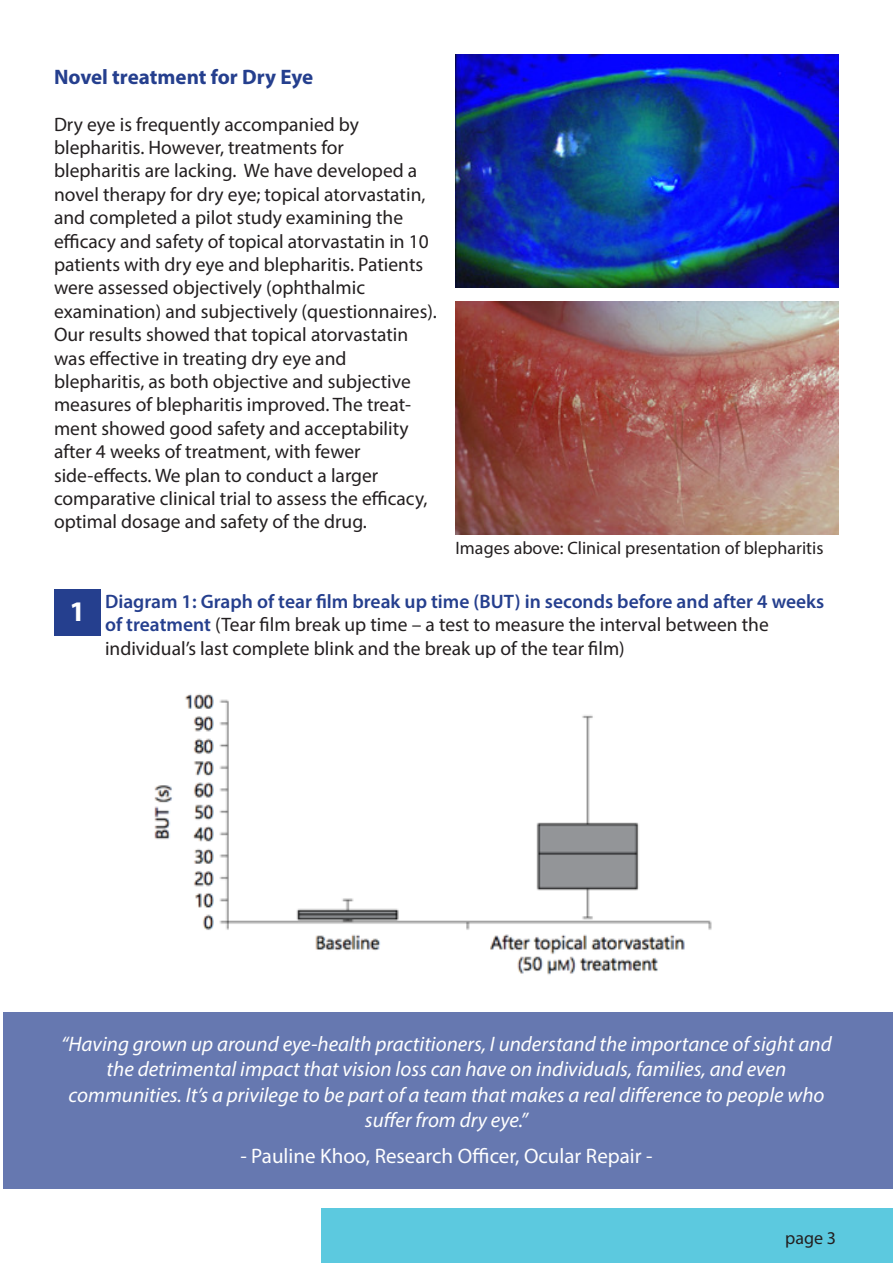
<style>
.page{position:relative;width:893px;height:1263px;background:#fff}
.page>*{position:absolute;margin:0;border:0;box-sizing:border-box;transform-origin:0 0}
.t1{font:700 28.5px "Myriad Pro";color:#fff}
.t2{font:italic 21px/25.2px "Myriad Pro";color:#fff;text-align:center}
.t3{font:21px "Myriad Pro";color:#fff}
.t4{font:700 21px "Myriad Pro";color:#253f8e}
.t5{font:19.5px/23.4px "Myriad Pro";color:#231f20}
.t6{font:18px "Myriad Pro";color:#231f20}
.s1{font-weight:600;color:#253f8e}
</style>
<div class="page">
<img style="left:154px;top:694px;width:558px;height:281px">
<div style="left:322px;top:1209px;width:571px;height:54px;background:#5cc9df"></div>
<div style="left:54px;top:589px;width:47px;height:47px;background:#253f8e"></div>
<img style="left:455px;top:54px;width:384px;height:234px">
<img style="left:455px;top:301px;width:384px;height:233px">
<div style="left:3px;top:1012px;width:890px;height:176px;background:#6678b0"></div>
<p class="t4" style="left:54px;top:63px;width:261px">Novel treatment for Dry Eye</p>
<p class="t5" style="left:54px;top:112px;width:384px">Dry eye is frequently accompanied by blepharitis. However, treatments for<br>blepharitis are lacking. We have developed a novel therapy for dry eye; topical atorvastatin, and completed a pilot study examining the efficacy and safety of topical atorvastatin in 10 patients with dry eye and blepharitis. Patients were assessed objectively (ophthalmic examination) and subjectively (questionnaires).<br>Our results showed that topical atorvastatin was effective in treating dry eye and blepharitis, as both objective and subjective measures of blepharitis improved. The treat&shy;ment showed good safety and acceptability after 4 weeks of treatment, with fewer side-effects. We plan to conduct a larger comparative clinical trial to assess the efficacy, optimal dosage and safety of the drug.</p>
<p class="t6" style="left:455px;top:537px;width:370px">Images above: Clinical presentation of blepharitis</p>
<h1 class="t1" style="left:69px;top:593px;width:17px">1</h1>
<p class="t5" style="left:105px;top:589px;width:721px"><span class="s1">Diagram 1: Graph of tear film break up time (BUT) in seconds before and after 4 weeks of treatment</span> (Tear film break up time – a test to measure the interval between the individual’s last complete blink and the break up of the tear film)</p>
<p class="t2" style="left:61px;top:1031px;width:772px">“Having grown up around eye-health practitioners, I understand the importance of sight and the detrimental impact that vision loss can have on individuals, families, and even communities. It’s a privilege to be part of a team that makes a real difference to people who suffer from dry eye.”</p>
<p class="t3" style="left:240px;top:1143px;width:414px">- Pauline Khoo, Research Officer, Ocular Repair -</p>
<p class="t6" style="left:785px;top:1227px;width:53px">page 3</p>
</div>
